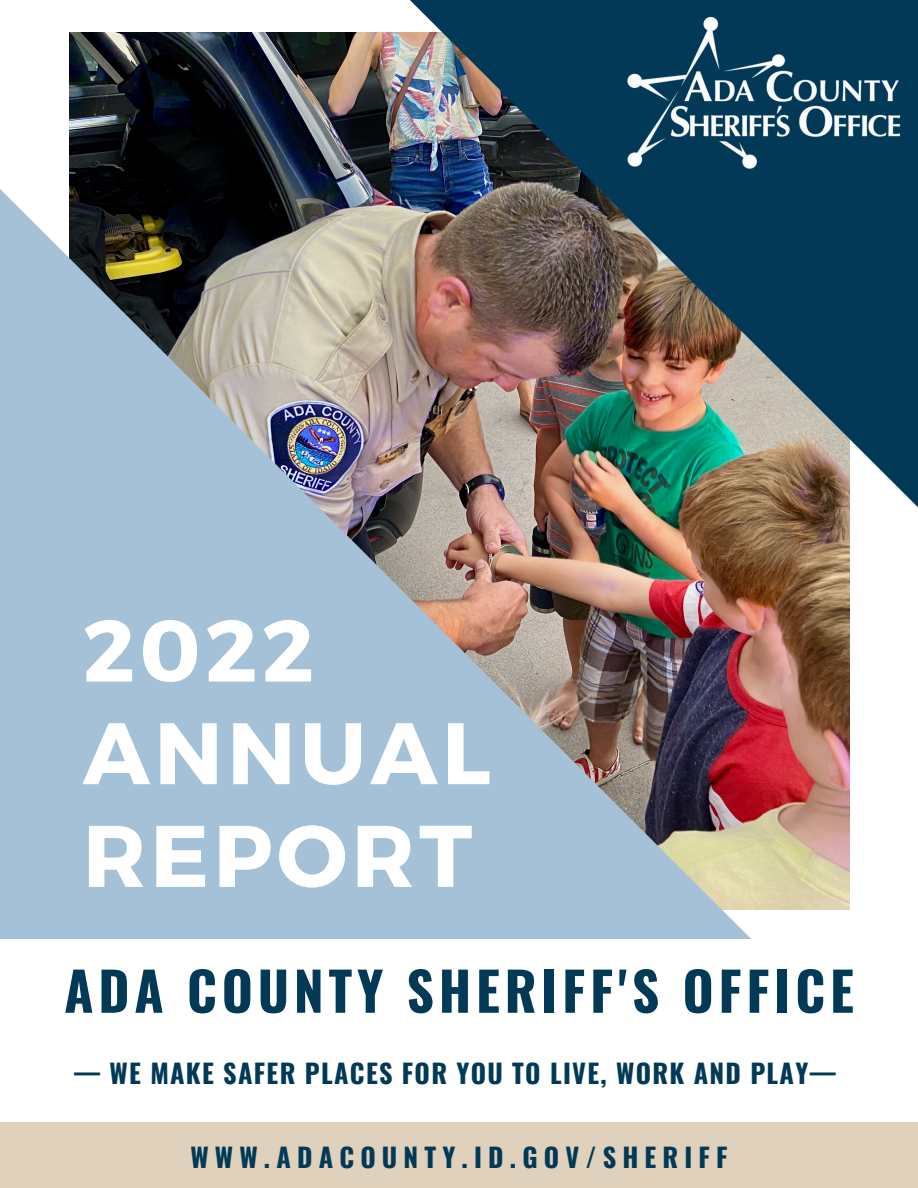
<style>
.page{position:relative;width:918px;height:1188px;background:#fff}
.page>*{position:absolute;margin:0;border:0;box-sizing:border-box;transform-origin:0 0}
.t1{font:700 87.15px "Montserrat";letter-spacing:.05em;color:#fff}
.t2{font:700 53.25px "Oswald";letter-spacing:.09em;color:#013957}
.t3{font:700 26.25px "Oswald";letter-spacing:.05em;color:#013957}
.t4{font:700 26.25px "Oswald";letter-spacing:.235em;color:#013957}
</style>
<div class="page">
<img style="left:69px;top:33px;width:781px;height:876px">
<svg style="left:237px;top:0;width:681px;height:576px;background:#4c6774"></svg>
<img style="left:0;top:59px;width:752px;height:880px">
<div style="left:0;top:1123px;width:918px;height:65px;background:#dfd1bc"></div>
<img style="left:612px;top:6px;width:302px;height:171px">
<p class="t1" style="left:83px;top:594px;width:233px">2022</p>
<p class="t1" style="left:83px;top:697px;width:409px">ANNUAL</p>
<p class="t1" style="left:83px;top:799px;width:391px">REPORT</p>
<p class="t2" style="left:64px;top:949px;width:791px">ADA COUNTY SHERIFF'S OFFICE</p>
<p class="t3" style="left:74px;top:1052px;width:763px">— WE MAKE SAFER PLACES FOR YOU TO LIVE, WORK AND PLAY—</p>
<p class="t4" style="left:190px;top:1137px;width:539px">WWW.ADACOUNTY.ID.GOV/SHERIFF</p>
</div>
